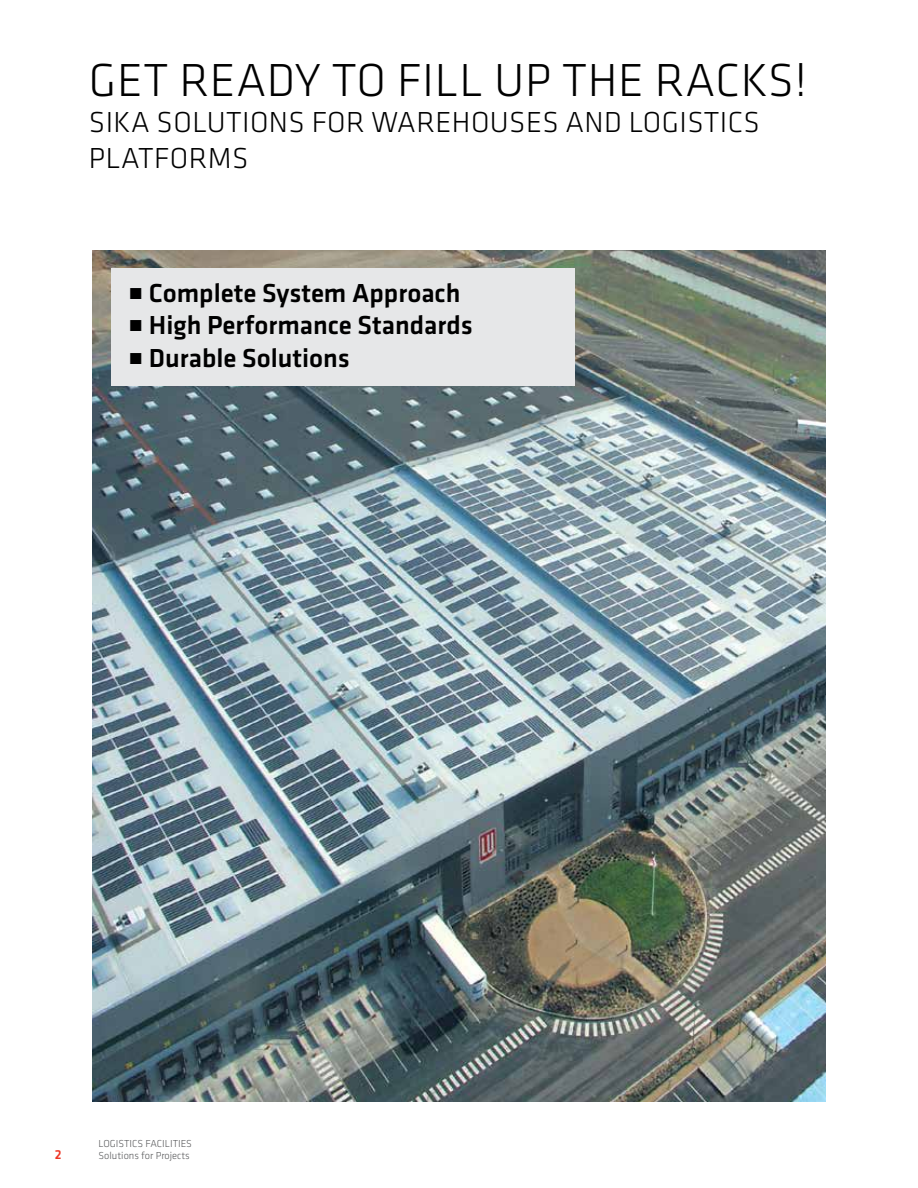
<style>
.page{position:relative;width:918px;height:1188px;background:#fff}
.page>*{position:absolute;margin:0;border:0;box-sizing:border-box;transform-origin:0 0}
.t1{font:300 48px "Klavika";letter-spacing:.015em;color:#000}
.t2{font:300 30px/36px "Klavika";letter-spacing:.015em;color:#000}
.t3{font:500 27px "Klavika";color:#000}
.t4{font:500 13.5px "Klavika";color:#ee3524}
.t5{font:300 10.5px/12.6px "Klavika";color:#58595b}
.s1{font-size:22.5px}
</style>
<div class="page">
<img style="left:92px;top:251px;width:734px;height:851px">
<div style="left:111px;top:269px;width:464px;height:117px;background:#e6e7e8"></div>
<h1 class="t1" style="left:89px;top:51px;width:719px">GET READY TO FILL UP THE RACKS!</h1>
<p class="t2" style="left:89px;top:103px;width:673px">SIKA SOLUTIONS FOR WAREHOUSES AND LOGISTICS<br>PLATFORMS</p>
<p class="t3" style="left:128px;top:275px;width:334px"><span class="s1">•</span> Complete System Approach</p>
<p class="t3" style="left:128px;top:307px;width:346px"><span class="s1">•</span> High Performance Standards</p>
<p class="t3" style="left:128px;top:339px;width:223px"><span class="s1">•</span> Durable Solutions</p>
<p class="t4" style="left:55px;top:1146px;width:8px">2</p>
<p class="t5" style="left:99px;top:1137px;width:95px">LOGISTICS FACILITIES<br>Solutions for Projects</p>
</div>
